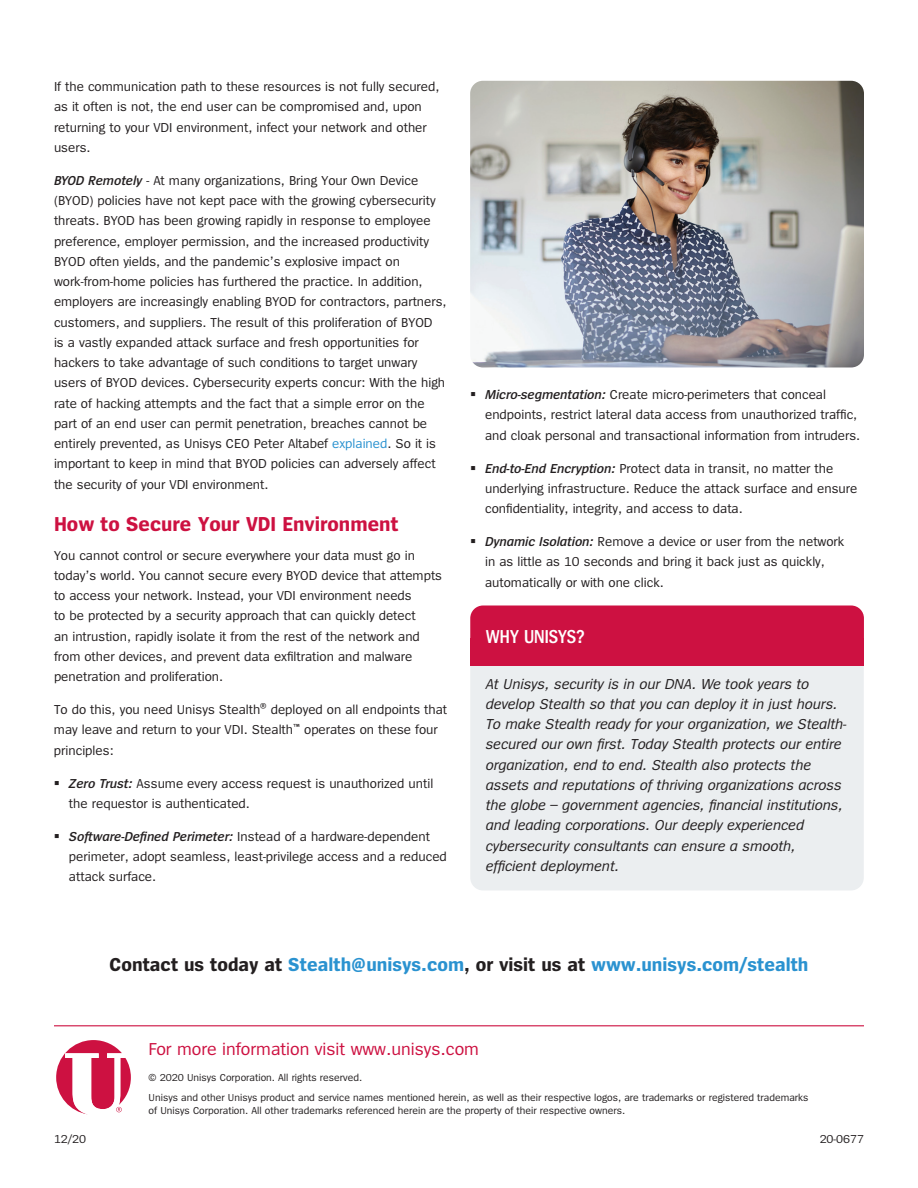
<style>
.page{position:relative;width:918px;height:1188px;background:#fff}
.page>*{position:absolute;margin:0;border:0;box-sizing:border-box;transform-origin:0 0}
.t1{font:700 21px "Spiegel";color:#cd1141}
.t2{font:700 19.5px "Spiegel";color:#2a92d0}
.t3{font:600 19.5px "Spiegel Cd";color:#fff}
.t4{font:18px "Spiegel";color:#cd1141}
.t5{font:italic 15px/20.2px "Spiegel";color:#231f20}
.t6{font:13.5px/20.2px "Spiegel";color:#231f20}
.t7{font:12px "Spiegel";color:#231f20}
.t8{font:10.5px/20.2px "Spiegel";color:#231f20}
.s1{font-weight:600;font-style:italic}
.s2{color:#2a92d0}
.s3{color:#231f20}
</style>
<div class="page">
<hr style="left:54px;top:1025px;width:810px;height:1px;background:#cd1141">
<svg style="left:56px;top:1040px;width:75px;height:75px"></svg>
<div style="left:470px;top:643px;width:394px;height:247px;background:#ebeef0;border-radius:13px"></div>
<div style="left:470px;top:606px;width:394px;height:59px;background:#cd1141;border-radius:13px"></div>
<img style="left:470px;top:81px;width:394px;height:286px">
<p class="t6" style="left:54px;top:77px;width:387px">If the communication path to these resources is not fully secured, as it often is not, the end user can be compromised and, upon returning to your VDI environment, infect your network and other users.</p>
<p class="t6" style="left:54px;top:171px;width:394px"><span class="s1">BYOD Remotely</span> - At many organizations, Bring Your Own Device (BYOD) policies have not kept pace with the growing cybersecurity threats. BYOD has been growing rapidly in response to employee preference, employer permission, and the increased productivity BYOD often yields, and the pandemic’s explosive impact on work-from-home policies has furthered the practice. In addition, employers are increasingly enabling BYOD for contractors, partners, customers, and suppliers. The result of this proliferation of BYOD<br>is a vastly expanded attack surface and fresh opportunities for hackers to take advantage of such conditions to target unwary users of BYOD devices. Cybersecurity experts concur: With the high rate of hacking attempts and the fact that a simple error on the part of an end user can permit penetration, breaches cannot be entirely prevented, as Unisys CEO Peter Altabef <span class="s2">explained</span>. So it is important to keep in mind that BYOD policies can adversely affect the security of your VDI environment.</p>
<h1 class="t1" style="left:54px;top:513px;width:346px">How to Secure Your VDI Environment</h1>
<p class="t6" style="left:54px;top:545px;width:390px">You cannot control or secure everywhere your data must go in today’s world. You cannot secure every BYOD device that attempts to access your network. Instead, your VDI environment needs<br>to be protected by a security approach that can quickly detect<br>an intrustion, rapidly isolate it from the rest of the network and from other devices, and prevent data exfiltration and malware penetration and proliferation.</p>
<p class="t6" style="left:54px;top:700px;width:395px">To do this, you need Unisys Stealth<sup>®</sup> deployed on all endpoints that may leave and return to your VDI. Stealth<sup>™</sup> operates on these four principles:</p>
<p class="t6" style="left:69px;top:773px;width:366px"><span class="s1">Zero Trust:</span> Assume every access request is unauthorized until the requestor is authenticated.</p>
<p class="t6" style="left:69px;top:827px;width:379px"><span class="s1">Software-Defined Perimeter:</span> Instead of a hardware-dependent perimeter, adopt seamless, least-privilege access and a reduced attack surface.</p>
<p class="t6" style="left:485px;top:385px;width:377px"><span class="s1">Micro-segmentation:</span> Create micro-perimeters that conceal endpoints, restrict lateral data access from unauthorized traffic, and cloak personal and transactional information from intruders.</p>
<p class="t6" style="left:485px;top:458px;width:374px"><span class="s1">End-to-End Encryption:</span> Protect data in transit, no matter the underlying infrastructure. Reduce the attack surface and ensure confidentiality, integrity, and access to data.</p>
<p class="t6" style="left:485px;top:532px;width:361px"><span class="s1">Dynamic Isolation:</span> Remove a device or user from the network in as little as 10 seconds and bring it back just as quickly, automatically or with one click.</p>
<h2 class="t3" style="left:486px;top:627px;width:100px">WHY UNISYS?</h2>
<p class="t5" style="left:486px;top:674px;width:362px">At Unisys, security is in our DNA. We took years to develop Stealth so that you can deploy it in just hours.<br>To make Stealth ready for your organization, we Stealth&shy;secured our own first. Today Stealth protects our entire organization, end to end. Stealth also protects the assets and reputations of thriving organizations across the globe – government agencies, financial institutions, and leading corporations. Our deeply experienced cybersecurity consultants can ensure a smooth, efficient deployment.</p>
<h2 class="t2" style="left:109px;top:954px;width:701px"><span class="s3">Contact us today at</span> Stealth@unisys.com<span class="s3">, or visit us at</span> www.unisys.com/stealth</h2>
<h3 class="t4" style="left:149px;top:1040px;width:332px">For more information visit www.unisys.com</h3>
<p class="t8" style="left:149px;top:1067px;width:662px">© 2020 Unisys Corporation. All rights reserved.<br>Unisys and other Unisys product and service names mentioned herein, as well as their respective logos, are trademarks or registered trademarks</p>
<p class="t8" style="left:149px;top:1101px;width:478px">of Unisys Corporation. All other trademarks referenced herein are the property of their respective owners.</p>
<p class="t7" style="left:54px;top:1133px;width:34px">12/20</p>
<p class="t7" style="left:820px;top:1133px;width:46px">20-0677</p>
</div>
